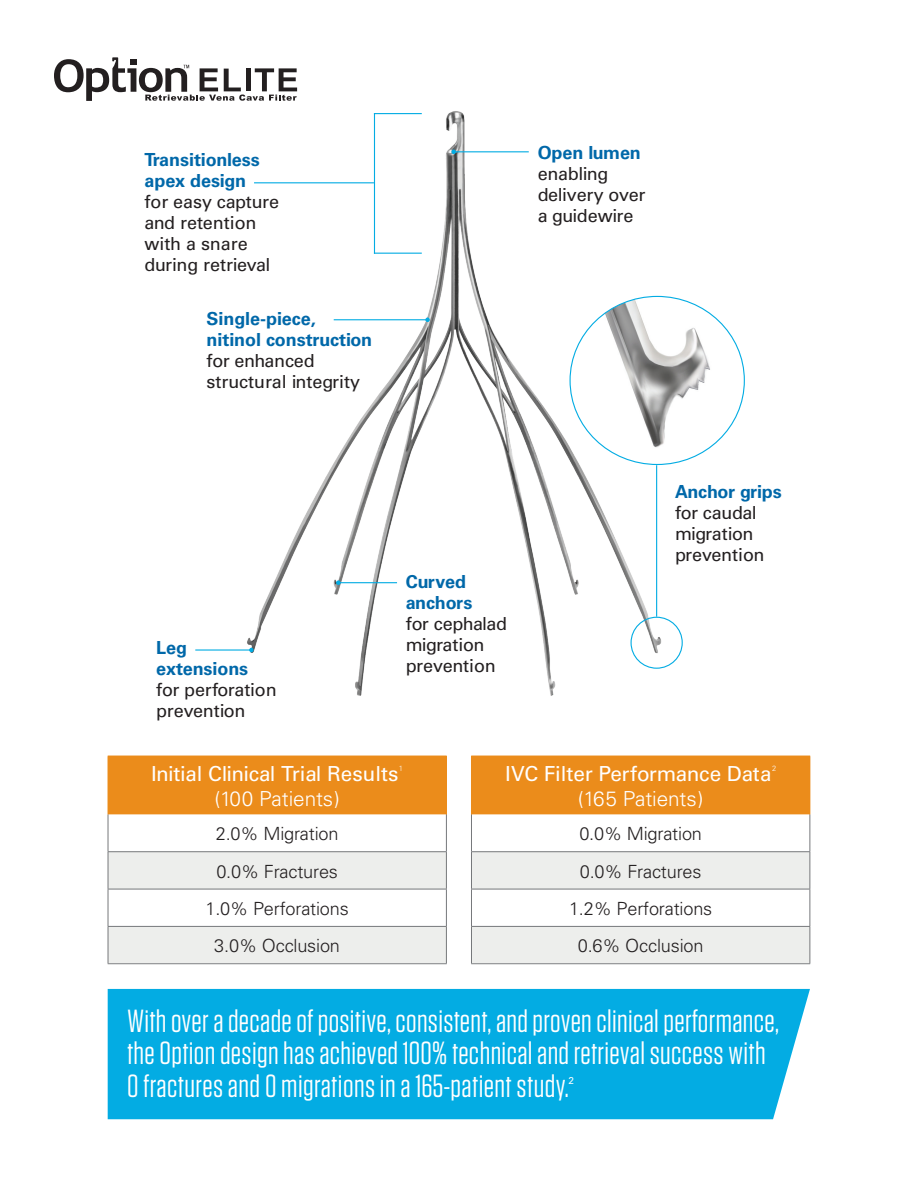
<style>
.page{position:relative;width:918px;height:1188px;background:#fff}
.page>*{position:absolute;margin:0;border:0;box-sizing:border-box;transform-origin:0 0}
.t1{font:31.95px/32.5px "Tungsten";letter-spacing:.01em;color:#fff}
.t2{font:20.7px "Univers";letter-spacing:-.01em;color:#fff}
.t3{font:300 20.7px "Univers";letter-spacing:-.005em;color:#fff}
.t4{font:300 18.15px/37.3px "Univers";letter-spacing:-.01em;color:#231f20;text-align:center}
.t5{font:18px/21px "Univers";letter-spacing:-.025em;color:#231f20}
.t6{font:700 18px/21px "Univers";letter-spacing:-.005em;color:#0068a9}
.t7{font:18px/21px "Univers";letter-spacing:-.005em;color:#231f20}
.t8{font:700 18px "Univers";letter-spacing:-.025em;color:#0068a9}
.t9{font:10.05px "Univers";color:#fff}
.t10{font:300 7.5px "Univers";color:#fff}
</style>
<div class="page">
<img style="left:247px;top:111px;width:444px;height:585px">
<hr style="left:656px;top:465px;width:1px;height:152px;background:#03ace3">
<div style="left:631px;top:617px;width:52px;height:52px;border:1px solid #03ace3;border-radius:50%"></div>
<img style="left:570px;top:296px;width:174px;height:156px">
<hr style="left:338px;top:582px;width:59px;height:1px;background:#03ace3">
<svg style="left:336px;top:580px;width:5px;height:5px"></svg>
<hr style="left:195px;top:649px;width:56px;height:2px;background:#03ace3">
<svg style="left:249px;top:648px;width:5px;height:4px"></svg>
<hr style="left:334px;top:319px;width:94px;height:1px;background:#03ace3">
<svg style="left:425px;top:318px;width:5px;height:4px"></svg>
<hr style="left:254px;top:182px;width:120px;height:1px;background:#03ace3">
<hr style="left:454px;top:151px;width:75px;height:1px;background:#03ace3">
<svg style="left:451px;top:150px;width:5px;height:4px"></svg>
<hr style="left:374px;top:113px;width:48px;height:1px;background:#03ace3">
<hr style="left:374px;top:253px;width:48px;height:1px;background:#03ace3">
<hr style="left:374px;top:113px;width:1px;height:141px;background:#03ace3">
<svg style="left:54px;top:57px;width:243px;height:44px"></svg>
<div style="left:108px;top:756px;width:338px;height:58px;background:#eb8c1b"></div>
<svg style="left:109px;top:814px;width:337px;height:149px"></svg>
<hr style="left:108px;top:814px;width:1px;height:37px;background:#76787b">
<hr style="left:108px;top:852px;width:1px;height:37px;background:#76787b">
<hr style="left:108px;top:889px;width:1px;height:37px;background:#76787b">
<hr style="left:108px;top:927px;width:1px;height:36px;background:#76787b">
<hr style="left:108px;top:963px;width:339px;height:1px;background:#7e8083">
<hr style="left:446px;top:814px;width:1px;height:37px;background:#76787b">
<hr style="left:446px;top:852px;width:1px;height:37px;background:#76787b">
<hr style="left:446px;top:889px;width:1px;height:37px;background:#76787b">
<hr style="left:446px;top:927px;width:1px;height:36px;background:#76787b">
<hr style="left:108px;top:851px;width:339px;height:1px;background:#76787b">
<hr style="left:108px;top:926px;width:339px;height:1px;background:#76787b">
<hr style="left:108px;top:889px;width:339px;height:1px;background:#76787b">
<hr style="left:446px;top:756px;width:1px;height:58px;background:#eb8c1b">
<div style="left:471px;top:756px;width:339px;height:58px;background:#eb8c1b"></div>
<svg style="left:472px;top:814px;width:338px;height:149px"></svg>
<hr style="left:471px;top:814px;width:1px;height:37px;background:#76787b">
<hr style="left:471px;top:852px;width:1px;height:37px;background:#76787b">
<hr style="left:471px;top:889px;width:1px;height:37px;background:#76787b">
<hr style="left:471px;top:927px;width:1px;height:36px;background:#76787b">
<hr style="left:471px;top:963px;width:339px;height:1px;background:#7e8083">
<hr style="left:810px;top:814px;width:1px;height:37px;background:#76787b">
<hr style="left:810px;top:852px;width:1px;height:37px;background:#76787b">
<hr style="left:810px;top:889px;width:1px;height:37px;background:#76787b">
<hr style="left:810px;top:927px;width:1px;height:36px;background:#76787b">
<hr style="left:471px;top:851px;width:339px;height:1px;background:#76787b">
<hr style="left:471px;top:926px;width:339px;height:1px;background:#76787b">
<hr style="left:471px;top:889px;width:339px;height:1px;background:#76787b">
<hr style="left:810px;top:756px;width:1px;height:58px;background:#eb8c1b">
<div style="left:108px;top:989px;width:702px;height:130px;background:#03ace3"></div>
<p class="t6" style="left:145px;top:150px;width:117px">Transitionless apex design</p>
<p class="t7" style="left:145px;top:192px;width:136px">for easy capture and retention with a snare during retrieval</p>
<p class="t6" style="left:207px;top:308px;width:167px">Single-piece, nitinol construction</p>
<p class="t7" style="left:207px;top:350px;width:155px">for enhanced structural integrity</p>
<p class="t6" style="left:538px;top:142px;width:105px">Open lumen</p>
<p class="t5" style="left:538px;top:163px;width:109px">enabling delivery over a guidewire</p>
<p class="t6" style="left:156px;top:637px;width:94px">Leg extensions</p>
<p class="t5" style="left:156px;top:679px;width:122px">for perforation prevention</p>
<p class="t6" style="left:406px;top:571px;width:68px">Curved anchors</p>
<p class="t5" style="left:406px;top:613px;width:103px">for cephalad migration prevention</p>
<p class="t8" style="left:675px;top:481px;width:108px">Anchor grips</p>
<p class="t5" style="left:675px;top:503px;width:91px">for caudal migration prevention</p>
<p class="t2" style="left:151px;top:761px;width:249px">Initial Clinical Trial Results</p>
<p class="t10" style="left:399px;top:764px;width:6px">1</p>
<p class="t3" style="left:215px;top:786px;width:127px">(100 Patients)</p>
<p class="t4" style="left:206px;top:815px;width:145px">2.0% Migration<br>0.0% Fractures<br>1.0% Perforations<br>3.0% Occlusion</p>
<p class="t2" style="left:505px;top:761px;width:268px">IVC Filter Performance Data</p>
<p class="t10" style="left:772px;top:764px;width:6px">2</p>
<p class="t3" style="left:578px;top:786px;width:127px">(165 Patients)</p>
<p class="t4" style="left:569px;top:815px;width:145px">0.0% Migration<br>0.0% Fractures<br>1.2% Perforations<br>0.6% Occlusion</p>
<p class="t1" style="left:127px;top:1005px;width:653px">With over a decade of positive, consistent, and proven clinical performance, the Option design has achieved 100% technical and retrieval success with<br>0 fractures and 0 migrations in a 165-patient study.</p>
<p class="t9" style="left:569px;top:1075px;width:7px">2</p>
</div>
